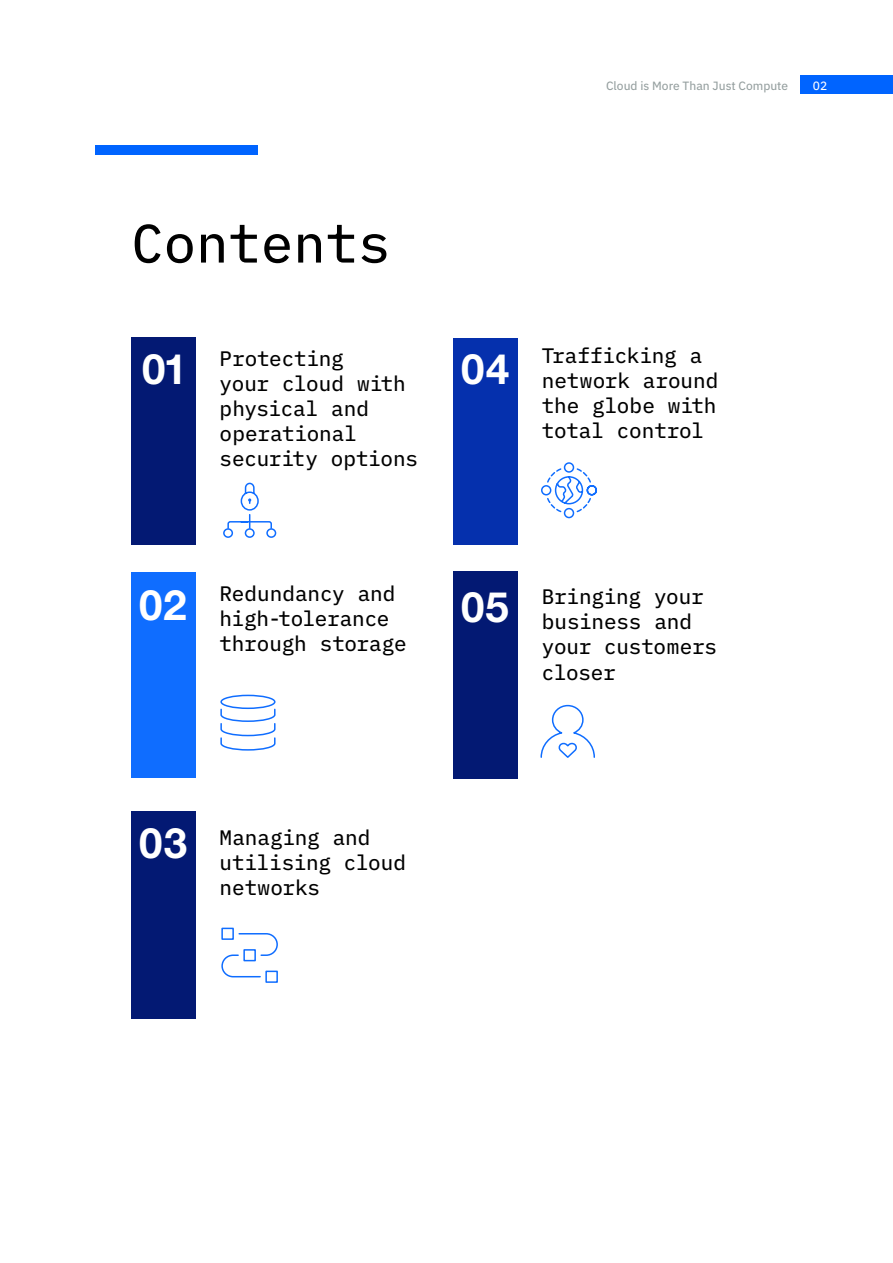
<style>
.page{position:relative;width:893px;height:1263px;background:#fff}
.page>*{position:absolute;margin:0;border:0;box-sizing:border-box;transform-origin:0 0}
.t1{font:54px "IBM Plex Mono Text";color:#000}
.t2{font:42px "Helv Neue Boldfor IBM";color:#fff}
.t3{font:21px/25.2px "IBM Plex Mono Text";letter-spacing:-.005em;color:#000}
.t4{font:12px "IBM Plex Sans Text";color:#959f9f}
.t5{font:12px "IBM Plex Sans Text";color:#fff}
</style>
<div class="page">
<div style="left:95px;top:145px;width:162px;height:9px;background:#0064ff"></div>
<div style="left:800px;top:76px;width:93px;height:18px;background:#0064ff"></div>
<div style="left:131px;top:337px;width:65px;height:207px;background:#031973"></div>
<div style="left:453px;top:572px;width:65px;height:207px;background:#031973"></div>
<div style="left:131px;top:811px;width:65px;height:207px;background:#031973"></div>
<div style="left:453px;top:338px;width:65px;height:206px;background:#0530ad"></div>
<div style="left:131px;top:572px;width:65px;height:205px;background:#0f6dff"></div>
<svg style="left:220px;top:694px;width:56px;height:57px"></svg>
<svg style="left:221px;top:927px;width:57px;height:56px"></svg>
<svg style="left:541px;top:462px;width:56px;height:57px"></svg>
<svg style="left:540px;top:704px;width:55px;height:54px"></svg>
<svg style="left:223px;top:482px;width:54px;height:56px"></svg>
<p class="t4" style="left:606px;top:76px;width:184px">Cloud is More Than Just Compute</p>
<p class="t5" style="left:813px;top:76px;width:16px">02</p>
<h1 class="t1" style="left:131px;top:202px;width:261px">Contents</h1>
<h2 class="t2" style="left:141px;top:343px;width:43px">01</h2>
<p class="t3" style="left:220px;top:344px;width:200px">Protecting<br>your cloud with physical and operational security options</p>
<h2 class="t2" style="left:461px;top:342px;width:50px">04</h2>
<p class="t3" style="left:542px;top:341px;width:178px">Trafficking a network around the globe with total control</p>
<p class="t3" style="left:220px;top:579px;width:189px">Redundancy and high-tolerance through storage</p>
<h2 class="t2" style="left:138px;top:579px;width:50px">02</h2>
<h2 class="t2" style="left:461px;top:581px;width:50px">05</h2>
<p class="t3" style="left:542px;top:582px;width:177px">Bringing your business and your customers closer</p>
<h2 class="t2" style="left:138px;top:817px;width:51px">03</h2>
<p class="t3" style="left:220px;top:823px;width:188px">Managing and utilising cloud networks</p>
</div>
